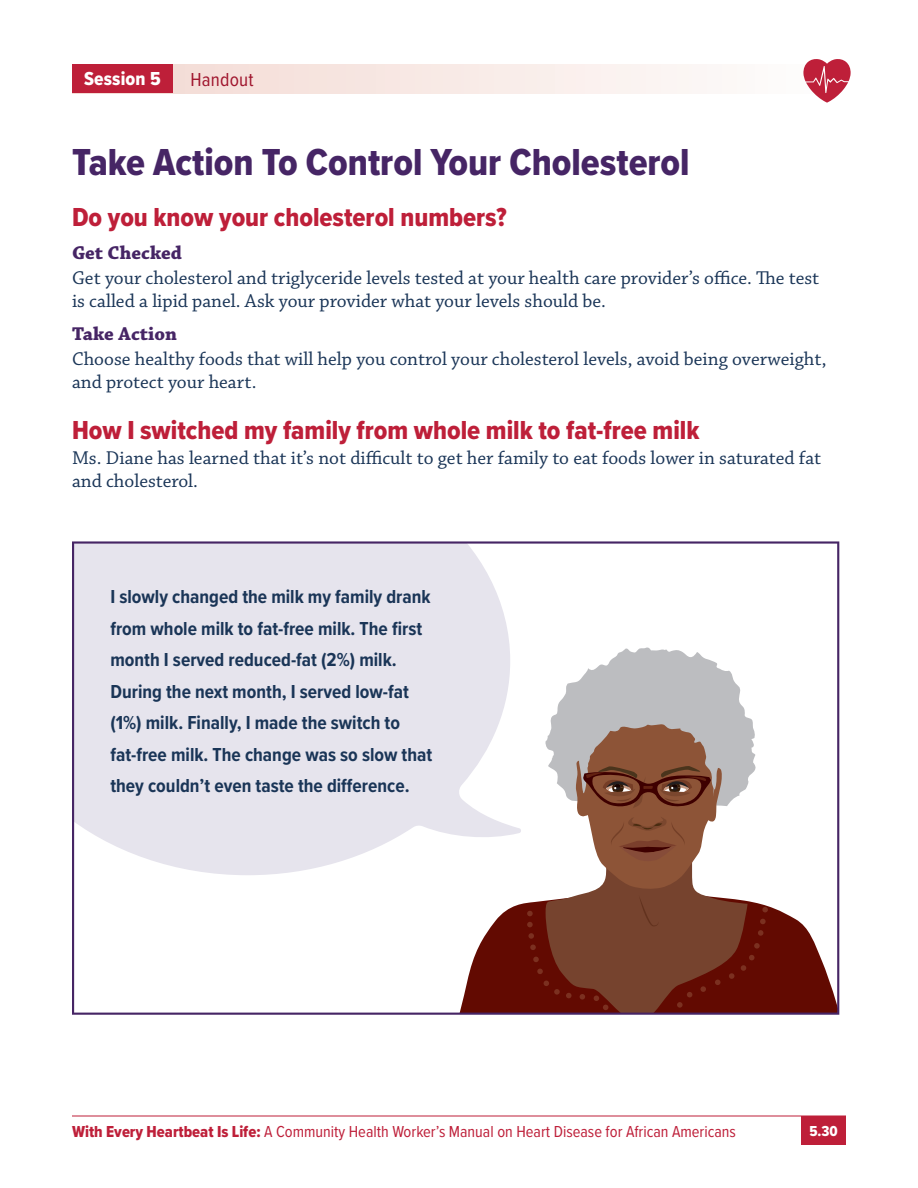
<style>
.page{position:relative;width:918px;height:1188px;background:#fff}
.page>*{position:absolute;margin:0;border:0;box-sizing:border-box;transform-origin:0 0}
.t1{font:39px "Proxima Nova Cond Extrabld";color:#462565}
.t2{font:27px "Proxima Nova Cond Extrabld";color:#be1f39}
.t3{font:19.5px/22.5px "Chaparral Pro";color:#1a3557}
.t4{font:700 19.5px/31.5px "Proxima Nova Cond";color:#1a3557}
.t5{font:700 19.5px "Chaparral Pro";color:#462565}
.t6{font:19.5px "Proxima Nova Cond Extrabld";letter-spacing:.01em;color:#fff}
.t7{font:19.5px "Proxima Nova Cond";letter-spacing:.01em;color:#a0162e}
.t8{font:16.5px "Proxima Nova Cond";color:#be1f39}
.t9{font:15px "Proxima Nova Cond Extrabld";color:#fff}
.s1{font-family:"Proxima Nova Cond Extrabld"}
</style>
<div class="page">
<svg style="left:173px;top:64px;width:519px;height:29px"></svg>
<div style="left:72px;top:64px;width:101px;height:29px;background:#be1f39"></div>
<svg style="left:803px;top:59px;width:48px;height:44px"></svg>
<svg style="left:72px;top:541px;width:767px;height:474px"></svg>
<hr style="left:72px;top:1116px;width:774px;height:1px;background:#be1f39">
<div style="left:801px;top:1116px;width:45px;height:28px;background:#be1f39"></div>
<p class="t6" style="left:84px;top:64px;width:78px">Session 5</p>
<p class="t7" style="left:191px;top:65px;width:65px">Handout</p>
<h1 class="t1" style="left:72px;top:133px;width:619px">Take Action To Control Your Cholesterol</h1>
<h2 class="t2" style="left:72px;top:197px;width:436px">Do you know your cholesterol numbers?</h2>
<h3 class="t5" style="left:72px;top:241px;width:112px">Get Checked</h3>
<p class="t3" style="left:72px;top:268px;width:749px">Get your cholesterol and triglyceride levels tested at your health care provider’s office. The test is called a lipid panel. Ask your provider what your levels should be.</p>
<h3 class="t5" style="left:72px;top:322px;width:106px">Take Action</h3>
<p class="t3" style="left:72px;top:349px;width:756px">Choose healthy foods that will help you control your cholesterol levels, avoid being overweight, and protect your heart.</p>
<h2 class="t2" style="left:72px;top:410px;width:629px">How I switched my family from whole milk to fat-free milk</h2>
<p class="t3" style="left:72px;top:448px;width:751px">Ms. Diane has learned that it’s not difficult to get her family to eat foods lower in saturated fat and cholesterol.</p>
<p class="t4" style="left:110px;top:581px;width:323px">I slowly changed the milk my family drank from whole milk to fat-free milk. The first month I served reduced-fat (2%) milk.<br>During the next month, I served low-fat (1%) milk. Finally, I made the switch to fat-free milk. The change was so slow that they couldn’t even taste the difference.</p>
<p class="t8" style="left:72px;top:1120px;width:665px"><span class="s1">With Every Heartbeat Is Life:</span> A Community Health Worker’s Manual on Heart Disease for African Americans</p>
<p class="t9" style="left:809px;top:1120px;width:30px">5.30</p>
</div>
